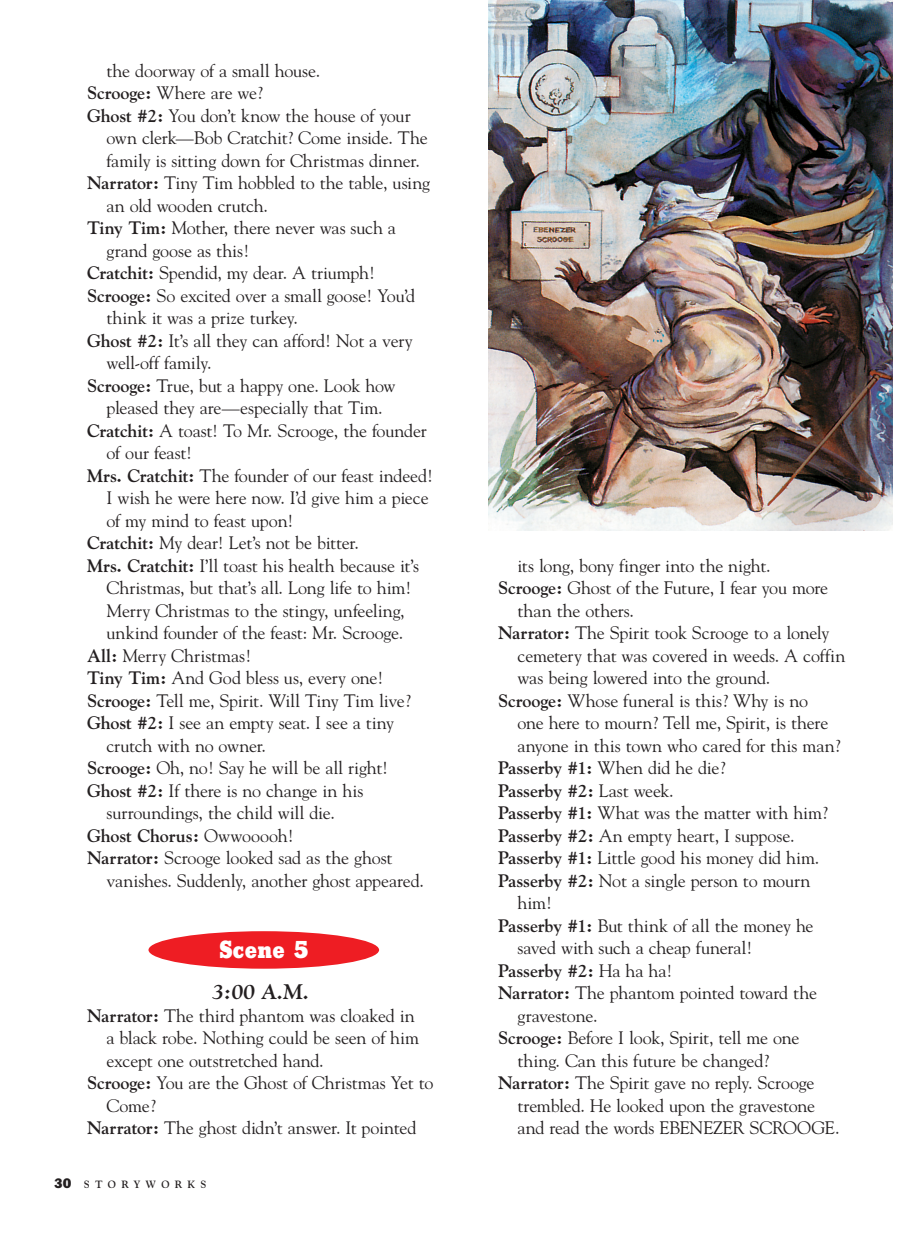
<style>
.page{position:relative;width:918px;height:1242px;background:#fff}
.page>*{position:absolute;margin:0;border:0;box-sizing:border-box;transform-origin:0 0}
.t1{font:800 24px "Stymie BT";letter-spacing:.02em;color:#fff}
.Scene_Subhed{font:italic 700 21px "Goudy";color:#231f20}
.Text{font:18px/22.5px "Goudy";letter-spacing:-.01em;color:#231f20}
.Text-2{font:700 18px "Goudy";letter-spacing:-.015em;color:#231f20}
.t2{font:700 10.5px "Goudy";letter-spacing:.5em;color:#231f20}
.s1{font-weight:700}
.s2{font-weight:400}
.s3{font-family:"Stymie BT";font-weight:800;font-size:13.5px}
</style>
<div class="page">
<img style="left:488px;top:0;width:404px;height:531px">
<div style="left:148px;top:931px;width:231px;height:38px;background:#ee1d23;border-radius:50%"></div>
<p class="Text" style="left:106px;top:58px;width:215px">the doorway of a small house.</p>
<p class="Text" style="left:87px;top:81px;width:177px"><span class="s1">Scrooge:</span> Where are we?</p>
<p class="Text" style="left:106px;top:103px;width:323px;text-indent:-20px"><span class="s1">Ghost #2:</span> You don’t know the house of your own clerk—Bob Cratchit? Come inside. The family is sitting down for Christmas dinner.</p>
<p class="Text" style="left:106px;top:171px;width:325px;text-indent:-20px"><span class="s1">Narrator:</span> Tiny Tim hobbled to the table, using an old wooden crutch.</p>
<p class="Text" style="left:106px;top:216px;width:291px;text-indent:-20px"><span class="s1">Tiny Tim:</span> Mother, there never was such a grand goose as this!</p>
<p class="Text" style="left:87px;top:261px;width:290px"><span class="s1">Cratchit:</span> Spendid, my dear. A triumph!</p>
<p class="Text" style="left:106px;top:283px;width:310px;text-indent:-20px"><span class="s1">Scrooge:</span> So excited over a small goose! You’d think it was a prize turkey.</p>
<p class="Text" style="left:106px;top:328px;width:308px;text-indent:-20px"><span class="s1">Ghost #2:</span> It’s all they can afford! Not a very well-off family.</p>
<p class="Text" style="left:87px;top:373px;width:310px;text-align:center"><span class="s1">Scrooge:</span> True, but a happy one. Look how pleased they are—especially that Tim.</p>
<p class="Text" style="left:106px;top:418px;width:322px;text-indent:-20px"><span class="s1">Cratchit:</span> A toast! To Mr. Scrooge, the founder of our feast!</p>
<p class="Text" style="left:106px;top:463px;width:328px;text-indent:-20px"><span class="s1">Mrs. Cratchit:</span> The founder of our feast indeed!<br>I wish he were here now. I’d give him a piece of my mind to feast upon!</p>
<p class="Text" style="left:87px;top:531px;width:273px"><span class="s1">Cratchit:</span> My dear! Let’s not be bitter.</p>
<p class="Text" style="left:106px;top:553px;width:314px;text-indent:-20px"><span class="s1">Mrs. Cratchit:</span> I’ll toast his health because it’s Christmas, but that’s all. Long life to him!<br>Merry Christmas to the stingy, unfeeling, unkind founder of the feast: Mr. Scrooge.</p>
<p class="Text" style="left:87px;top:643px;width:166px"><span class="s1">All:</span> Merry Christmas!</p>
<p class="Text" style="left:87px;top:666px;width:298px"><span class="s1">Tiny Tim:</span> And God bless us, every one!</p>
<p class="Text" style="left:87px;top:688px;width:325px"><span class="s1">Scrooge:</span> Tell me, Spirit. Will Tiny Tim live?</p>
<p class="Text" style="left:106px;top:711px;width:289px;text-indent:-20px"><span class="s1">Ghost #2:</span> I see an empty seat. I see a tiny crutch with no owner.</p>
<p class="Text" style="left:87px;top:756px;width:303px"><span class="s1">Scrooge:</span> Oh, no! Say he will be all right!</p>
<p class="Text" style="left:87px;top:778px;width:278px;text-align:center"><span class="s1">Ghost #2:</span> If there is no change in his surroundings, the child will die.</p>
<p class="Text-2" style="left:87px;top:824px;width:208px">Ghost Chorus: <span class="s2">Owwooooh!</span></p>
<p class="Text" style="left:106px;top:846px;width:319px;text-indent:-20px"><span class="s1">Narrator:</span> Scrooge looked sad as the ghost vanishes. Suddenly, another ghost appeared.</p>
<p class="t1" style="left:219px;top:935px;width:91px">Scene 5</p>
<p class="Scene_Subhed" style="left:212px;top:979px;width:99px">3:00 A.M.</p>
<p class="Text" style="left:106px;top:1003px;width:314px;text-indent:-20px"><span class="s1">Narrator:</span> The third phantom was cloaked in a black robe. Nothing could be seen of him except one outstretched hand.</p>
<p class="Text" style="left:106px;top:1071px;width:328px;text-indent:-20px"><span class="s1">Scrooge:</span> You are the Ghost of Christmas Yet to<br>Come?</p>
<p class="Text" style="left:87px;top:1116px;width:331px"><span class="s1">Narrator:</span> The ghost didn’t answer. It pointed</p>
<p class="t2" style="left:54px;top:1178px;width:154px"><span class="s3">30</span> STORYWORKS</p>
<p class="Text" style="left:518px;top:553px;width:255px">its long, bony finger into the night.</p>
<p class="Text" style="left:518px;top:576px;width:312px;text-indent:-20px"><span class="s1">Scrooge:</span> Ghost of the Future, I fear you more than the others.</p>
<p class="Text" style="left:518px;top:621px;width:329px;text-indent:-20px"><span class="s1">Narrator:</span> The Spirit took Scrooge to a lonely cemetery that was covered in weeds. A coffin was being lowered into the ground.</p>
<p class="Text" style="left:518px;top:688px;width:324px;text-indent:-20px"><span class="s1">Scrooge:</span> Whose funeral is this? Why is no<br>one here to mourn? Tell me, Spirit, is there anyone in this town who cared for this man?</p>
<p class="Text" style="left:498px;top:756px;width:229px"><span class="s1">Passerby #1:</span> When did he die?</p>
<p class="Text-2" style="left:498px;top:779px;width:177px">Passerby #2: <span class="s2">Last week.</span></p>
<p class="Text" style="left:498px;top:801px;width:331px"><span class="s1">Passerby #1:</span> What was the matter with him?</p>
<p class="Text" style="left:498px;top:823px;width:298px"><span class="s1">Passerby #2:</span> An empty heart, I suppose.</p>
<p class="Text" style="left:498px;top:846px;width:323px"><span class="s1">Passerby #1:</span> Little good his money did him.</p>
<p class="Text" style="left:518px;top:868px;width:295px;text-indent:-20px"><span class="s1">Passerby #2:</span> Not a single person to mourn him!</p>
<p class="Text" style="left:518px;top:913px;width:298px;text-indent:-20px"><span class="s1">Passerby #1:</span> But think of all the money he saved with such a cheap funeral!</p>
<p class="Text-2" style="left:498px;top:959px;width:176px">Passerby #2: <span class="s2">Ha ha ha!</span></p>
<p class="Text" style="left:518px;top:981px;width:301px;text-indent:-20px"><span class="s1">Narrator:</span> The phantom pointed toward the gravestone.</p>
<p class="Text" style="left:518px;top:1026px;width:284px;text-indent:-20px"><span class="s1">Scrooge:</span> Before I look, Spirit, tell me one thing. Can this future be changed?</p>
<p class="Text" style="left:518px;top:1071px;width:324px;text-indent:-20px"><span class="s1">Narrator:</span> The Spirit gave no reply. Scrooge trembled. He looked upon the gravestone and read the words EBENEZER SCROOGE.</p>
</div>
